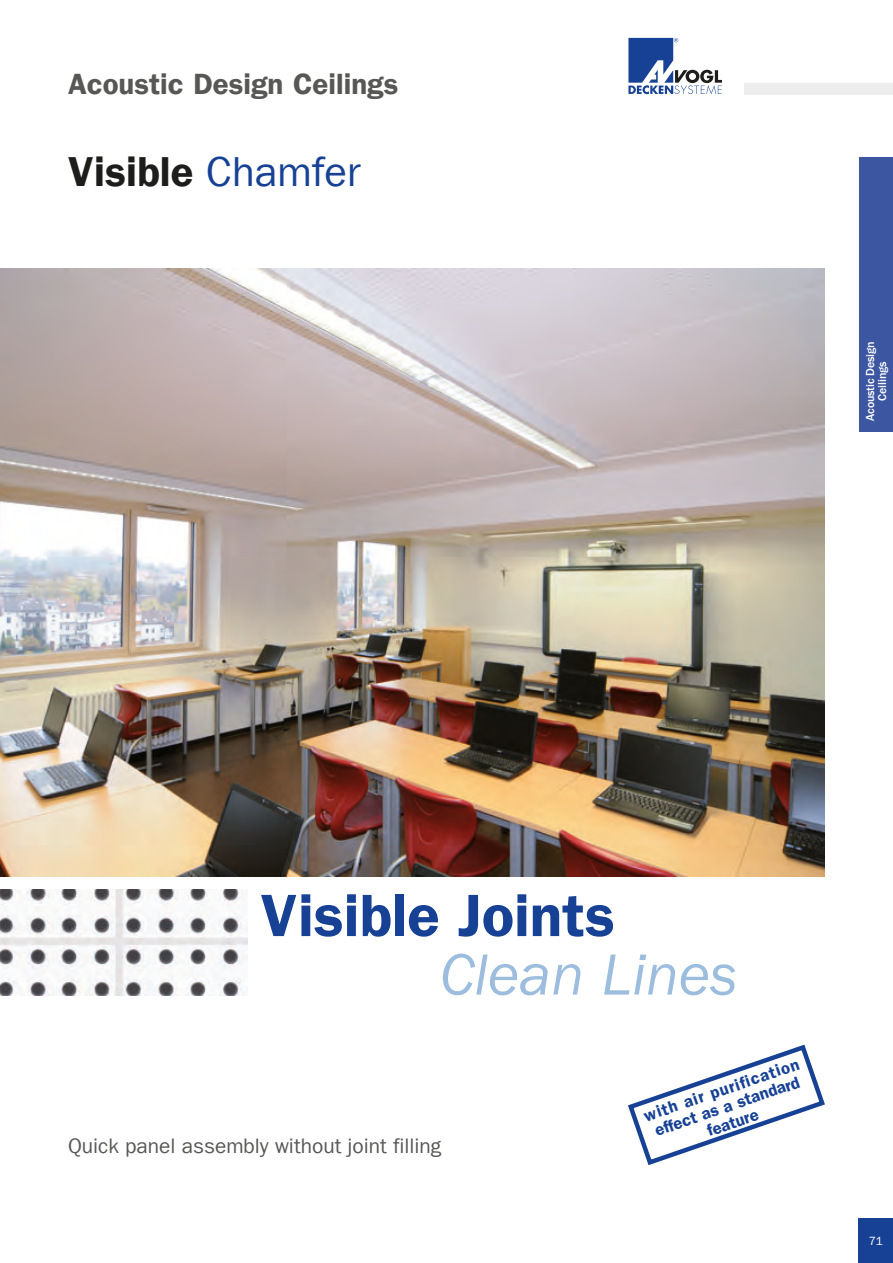
<style>
.page{position:relative;width:893px;height:1263px;background:#fff}
.page>*{position:absolute;margin:0;border:0;box-sizing:border-box;transform-origin:0 0}
.t1{font:60px "Franklin Gothic LT Com Dm";color:#164194}
.t2{font:italic 60px "Franklin Gothic LT Com";color:#9dbddf}
.t3{font:42px "Franklin Gothic LT Com Dm";color:#1d1d1b}
.t4{font:29.4px "Franklin Gothic LT Com Dm";color:#575756}
.t5{font:21px "Franklin Gothic LT Com";color:#575756}
.t6{font:16.8px/17.2px "Franklin Gothic LT Com Dm";color:#164194;text-align:center}
.t7{font:500 12px/12px "Franklin Gothic LT Com";letter-spacing:-.015em;color:#fff;text-align:center}
.t8{font:12px "ITC Franklin Gothic Std";color:#fff}
.s1{font-family:"Franklin Gothic LT Com";color:#164194}
</style>
<div class="page">
<svg style="left:628px;top:38px;width:94px;height:56px"></svg>
<div style="left:744px;top:84px;width:149px;height:11px;background:#ededed"></div>
<div style="left:859px;top:157px;width:34px;height:275px;background:#3c56a2"></div>
<img style="left:0;top:269px;width:825px;height:608px">
<img style="left:0;top:890px;width:247px;height:105px">
<div style="left:859px;top:1218px;width:34px;height:45px;background:#164194"></div>
<svg style="left:628px;top:1044px;width:197px;height:122px"></svg>
<h3 class="t4" style="left:68px;top:66px;width:332px">Acoustic Design Ceilings</h3>
<h2 class="t3" style="left:68px;top:147px;width:294px">Visible <span class="s1">Chamfer</span></h2>
<p class="t7" style="left:864px;top:421px;width:81px;rotate:-90deg">Acoustic Design<br>Ceilings</p>
<h1 class="t1" style="left:261px;top:880px;width:356px">Visible Joints</h1>
<h1 class="t2" style="left:440px;top:941px;width:299px">Clean Lines</h1>
<p class="t5" style="left:68px;top:1134px;width:375px">Quick panel assembly without joint filling</p>
<p class="t6" style="left:642px;top:1108px;width:165px;rotate:-19deg">with air purification effect as a standard feature</p>
<p class="t8" style="left:869px;top:1234px;width:16px">71</p>
</div>
